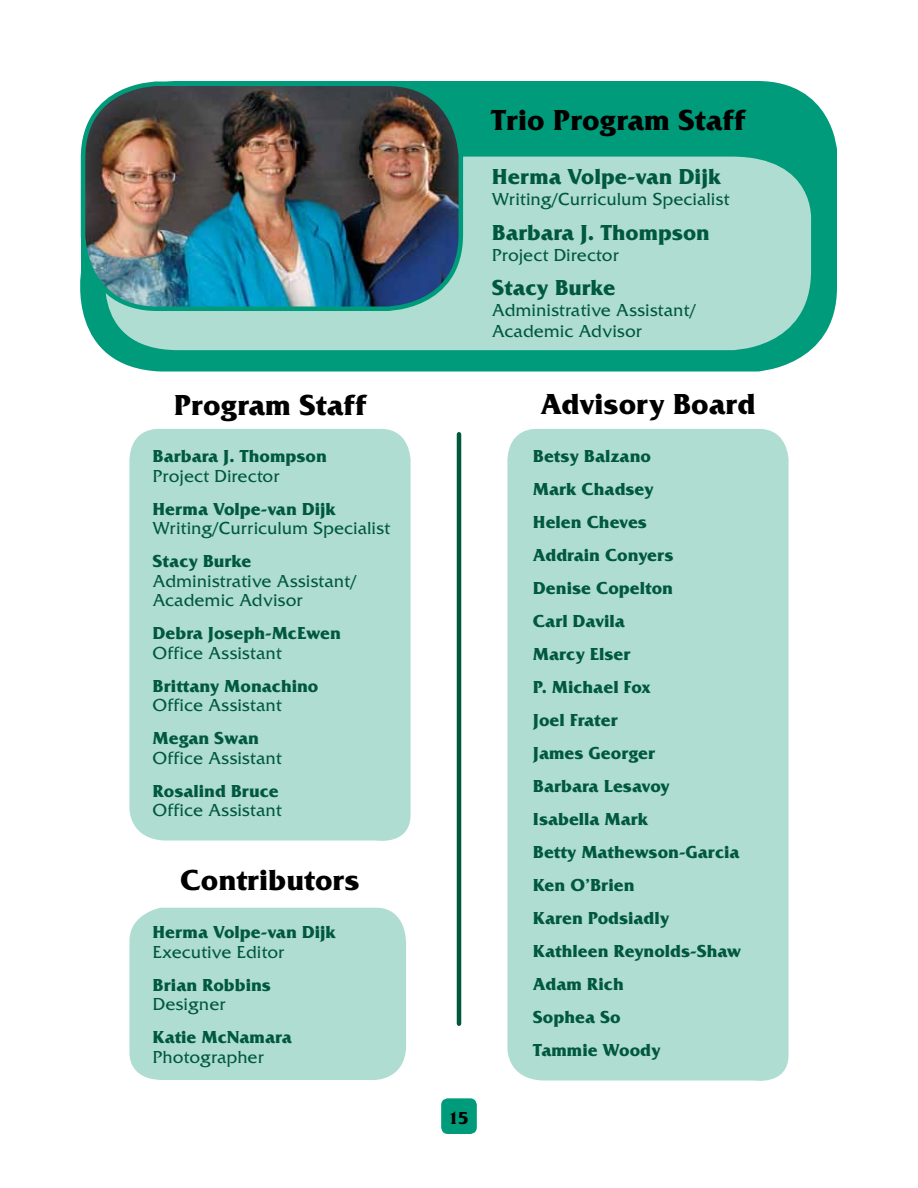
<style>
.page{position:relative;width:918px;height:1188px;background:#fff}
.page>*{position:absolute;margin:0;border:0;box-sizing:border-box;transform-origin:0 0}
.t1{font:700 30px "Friz Quadrata Itc T";color:#000}
.t2{font:700 22.5px "Friz Quadrata Itc T";color:#00583d}
.t3{font:700 18px/33px "Friz Quadrata Itc T";color:#00583d}
.t4{font:18px/19.5px "Friz Quadrata Itc T";color:#00583d}
.t5{font:700 18px "Friz Quadrata Itc T";color:#000}
</style>
<div class="page">
<div style="left:441px;top:1098px;width:36px;height:36px;background:#009b7a;border-radius:7px"></div>
<div style="left:507px;top:428px;width:282px;height:653px;background:#afddd2"></div>
<div style="left:129px;top:428px;width:282px;height:413px;background:#afddd2"></div>
<div style="left:129px;top:908px;width:278px;height:172px;background:#afddd2"></div>
<svg style="left:80px;top:81px;width:757px;height:291px;background:#19a587"></svg>
<div style="left:84px;top:157px;width:732px;height:193px;background:#afddd2"></div>
<img style="left:83px;top:84px;width:378px;height:225px">
<div style="left:81px;top:82px;width:382px;height:229px;border:4px solid #009b7a;border-radius:74px"></div>
<hr style="left:457px;top:434px;width:4px;height:590px;background:#00583d">
<h1 class="t1" style="left:174px;top:387px;width:194px">Program Staff</h1>
<p class="t3" style="left:153px;top:440px;width:176px">Barbara J. Thompson</p>
<p class="t4" style="left:153px;top:466px;width:129px">Project Director</p>
<p class="t3" style="left:153px;top:492px;width:185px">Herma Volpe-van Dijk</p>
<p class="t4" style="left:153px;top:518px;width:239px">Writing/Curriculum Specialist</p>
<p class="t3" style="left:153px;top:545px;width:100px">Stacy Burke</p>
<p class="t4" style="left:153px;top:571px;width:206px">Administrative Assistant/<br>Academic Advisor</p>
<p class="t3" style="left:153px;top:617px;width:190px">Debra Joseph-McEwen</p>
<p class="t4" style="left:153px;top:643px;width:131px">Office Assistant</p>
<p class="t3" style="left:153px;top:669px;width:167px">Brittany Monachino</p>
<p class="t4" style="left:153px;top:695px;width:131px">Office Assistant</p>
<p class="t3" style="left:153px;top:722px;width:108px">Megan Swan</p>
<p class="t4" style="left:153px;top:748px;width:131px">Office Assistant</p>
<p class="t3" style="left:153px;top:774px;width:128px">Rosalind Bruce</p>
<p class="t4" style="left:153px;top:800px;width:131px">Office Assistant</p>
<h1 class="t1" style="left:180px;top:862px;width:181px">Contributors</h1>
<p class="t3" style="left:153px;top:915px;width:185px">Herma Volpe-van Dijk</p>
<p class="t4" style="left:153px;top:942px;width:134px">Executive Editor</p>
<p class="t3" style="left:153px;top:968px;width:120px">Brian Robbins</p>
<p class="t4" style="left:153px;top:994px;width:75px">Designer</p>
<p class="t3" style="left:153px;top:1020px;width:141px">Katie McNamara</p>
<p class="t4" style="left:153px;top:1047px;width:113px">Photographer</p>
<p class="t5" style="left:448px;top:1108px;width:22px">15</p>
<h1 class="t1" style="left:491px;top:102px;width:256px">Trio Program Staff</h1>
<p class="t2" style="left:492px;top:164px;width:231px">Herma Volpe-van Dijk</p>
<p class="t4" style="left:492px;top:189px;width:239px">Writing/Curriculum Specialist</p>
<p class="t2" style="left:492px;top:219px;width:219px">Barbara J. Thompson</p>
<p class="t4" style="left:492px;top:245px;width:129px">Project Director</p>
<p class="t2" style="left:492px;top:275px;width:125px">Stacy Burke</p>
<p class="t4" style="left:492px;top:300px;width:206px;line-height:21px">Administrative Assistant/<br>Academic Advisor</p>
<h1 class="t1" style="left:541px;top:387px;width:216px">Advisory Board</h1>
<p class="t3" style="left:533px;top:440px;width:210px">Betsy Balzano<br>Mark Chadsey<br>Helen Cheves<br>Addrain Conyers<br>Denise Copelton<br>Carl Davila<br>Marcy Elser<br>P. Michael Fox<br>Joel Frater<br>James Georger<br>Barbara Lesavoy<br>Isabella Mark<br>Betty Mathewson-Garcia<br>Ken O’Brien<br>Karen Podsiadly<br>Kathleen Reynolds-Shaw<br>Adam Rich<br>Sophea So<br>Tammie Woody</p>
</div>
